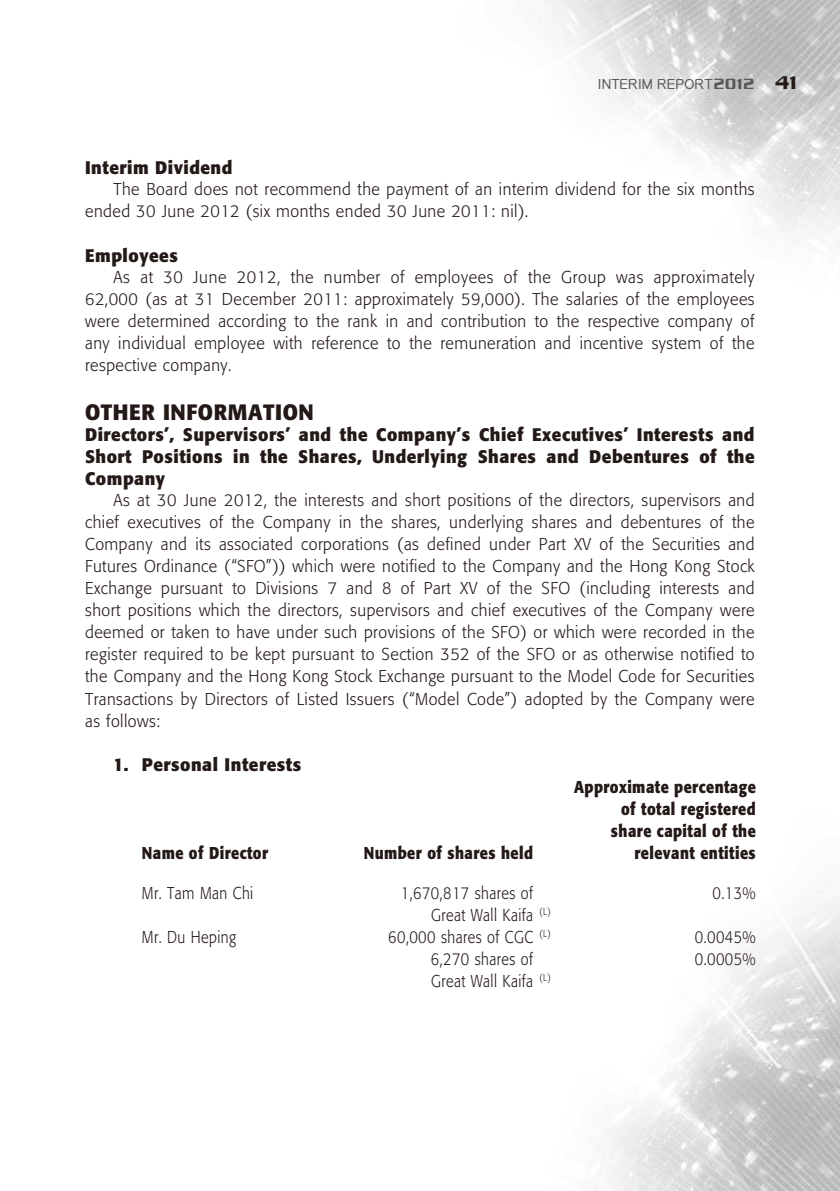
<style>
.page{position:relative;width:840px;height:1191px;background:#fff}
.page>*{position:absolute;margin:0;border:0;box-sizing:border-box;transform-origin:0 0}
.t1{font:700 22px "Formata";letter-spacing:.03em;color:#231916;scale:.95 1}
.t2{font:700 18px/22px "Formata";letter-spacing:.03em;color:#231916;text-align:justify;scale:.95 1}
.t3{font:300 17px/22px "Formata";letter-spacing:.03em;color:#231916;text-align:justify;scale:.95 1}
.t4{font:300 17px "Formata";letter-spacing:.03em;color:#231916;scale:.85 1}
.t5{font:700 17px/22px "Formata";letter-spacing:.03em;color:#231916;text-align:right;scale:.85 1}
.t6{font:500 14px "M Elle HK";letter-spacing:.03em;color:#595857;scale:.95 1}
.s1{font-family:"Serpentine Std";font-size:16px}
.s2{font-family:"Serpentine Std";font-size:20px;color:#231916}
</style>
<div class="page">
<img style="left:539px;top:0;width:300px;height:244px">
<img style="left:594px;top:890px;width:245px;height:301px">
<p class="t6" style="left:597px;top:74px;width:211px">INTERIM REPORT<span class="s1">2012</span> <span class="s2">41</span></p>
<p class="t2" style="left:85px;top:157px;width:156px">Interim Dividend</p>
<p class="t3" style="left:85px;top:178px;width:706px;text-indent:28px">The Board does not recommend the payment of an interim dividend for the six months ended 30 June 2012 (six months ended 30 June 2011: nil).</p>
<p class="t2" style="left:85px;top:245px;width:99px">Employees</p>
<p class="t3" style="left:85px;top:266px;width:705px;text-indent:28px">As at 30 June 2012, the number of employees of the Group was approximately 62,000 (as at 31 December 2011: approximately 59,000). The salaries of the employees were determined according to the rank in and contribution to the respective company of any individual employee with reference to the remuneration and incentive system of the respective company.</p>
<p class="t1" style="left:85px;top:398px;width:242px">OTHER INFORMATION</p>
<p class="t2" style="left:85px;top:424px;width:706px">Directors’, Supervisors’ and the Company’s Chief Executives’ Interests and Short Positions in the Shares, Underlying Shares and Debentures of the Company</p>
<p class="t3" style="left:85px;top:489px;width:706px;text-indent:28px">As at 30 June 2012, the interests and short positions of the directors, supervisors and chief executives of the Company in the shares, underlying shares and debentures of the Company and its associated corporations (as defined under Part XV of the Securities and Futures Ordinance (“SFO”)) which were notified to the Company and the Hong Kong Stock Exchange pursuant to Divisions 7 and 8 of Part XV of the SFO (including interests and short positions which the directors, supervisors and chief executives of the Company were deemed or taken to have under such provisions of the SFO) or which were recorded in the register required to be kept pursuant to Section 352 of the SFO or as otherwise notified to the Company and the Hong Kong Stock Exchange pursuant to the Model Code for Securities Transactions by Directors of Listed Issuers (“Model Code”) adopted by the Company were as follows:</p>
<p class="t2" style="left:113px;top:754px;width:199px">1. Personal Interests</p>
<p class="t5" style="left:574px;top:775px;width:215px">Approximate percentage of total registered<br>share capital of the</p>
<p class="t5" style="left:142px;top:841px;width:150px">Name of Director</p>
<p class="t5" style="left:363px;top:841px;width:201px">Number of shares held</p>
<p class="t5" style="left:634px;top:841px;width:144px">relevant entities</p>
<p class="t4" style="left:142px;top:882px;width:132px">Mr. Tam Man Chi</p>
<p class="t4" style="left:400px;top:882px;width:157px">1,670,817 shares of</p>
<p class="t4" style="left:712px;top:882px;width:52px">0.13%</p>
<p class="t4" style="left:431px;top:904px;width:142px">Great Wall Kaifa <sup>(L)</sup></p>
<p class="t4" style="left:142px;top:926px;width:112px">Mr. Du Heping</p>
<p class="t4" style="left:388px;top:926px;width:192px">60,000 shares of CGC <sup>(L)</sup></p>
<p class="t4" style="left:694px;top:926px;width:73px">0.0045%</p>
<p class="t4" style="left:430px;top:948px;width:122px">6,270 shares of</p>
<p class="t4" style="left:694px;top:948px;width:73px">0.0005%</p>
<p class="t4" style="left:431px;top:970px;width:142px">Great Wall Kaifa <sup>(L)</sup></p>
</div>
